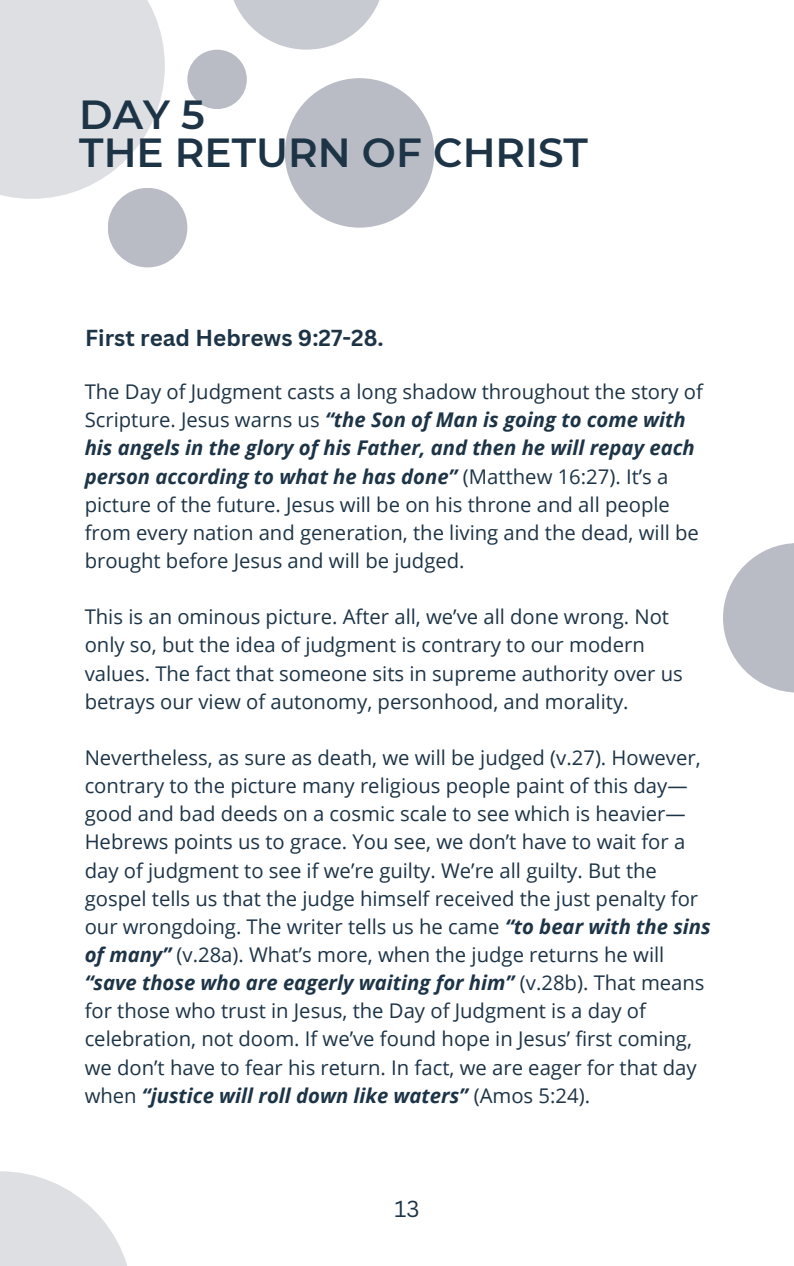
<style>
.page{position:relative;width:794px;height:1266px;background:#fff}
.page>*{position:absolute;margin:0;border:0;box-sizing:border-box;transform-origin:0 0}
.t1{font:600 40.5px "Montserrat";color:#1d3447}
.t2{font:700 22.5px "Canva Sans";color:#1d3447}
.t3{font:22.5px "Canva Sans";color:#1d3447}
.t4{font:20.25px/28.1px "Open Sans";color:#1d3447}
.s1{font-weight:700;font-style:italic}
</style>
<div class="page">
<svg style="left:0;top:0;width:165px;height:199px;background:#e1e2e6"></svg>
<div style="left:284px;top:78px;width:150px;height:150px;background:#b9bcc5;border-radius:50%"></div>
<div style="left:108px;top:188px;width:79px;height:79px;background:#b9bcc5;border-radius:50%"></div>
<svg style="left:233px;top:0;width:147px;height:50px;fill:#c8cad1"></svg>
<div style="left:187px;top:50px;width:60px;height:59px;background:#b9bcc5;border-radius:50%"></div>
<svg style="left:723px;top:543px;width:70px;height:149px;fill:#b9bcc5"></svg>
<svg style="left:0;top:1171px;width:127px;height:95px;fill:#dedfe3"></svg>
<p class="t1" style="left:79px;top:90px;width:127px">DAY 5</p>
<p class="t1" style="left:79px;top:128px;width:510px">THE RETURN OF CHRIST</p>
<p class="t2" style="left:85px;top:322px;width:300px">First read Hebrews 9:27-28.</p>
<p class="t4" style="left:85px;top:377px;width:619px">The Day of Judgment casts a long shadow throughout the story of Scripture. Jesus warns us <span class="s1">“the Son of Man is going to come with his angels in the glory of his Father, and then he will repay each person according to what he has done”</span> (Matthew 16:27). It’s a picture of the future. Jesus will be on his throne and all people from every nation and generation, the living and the dead, will be brought before Jesus and will be judged.</p>
<p class="t4" style="left:85px;top:602px;width:599px">This is an ominous picture. After all, we’ve all done wrong. Not only so, but the idea of judgment is contrary to our modern values. The fact that someone sits in supreme authority over us betrays our view of autonomy, personhood, and morality.</p>
<p class="t4" style="left:85px;top:743px;width:627px">Nevertheless, as sure as death, we will be judged (v.27). However, contrary to the picture many religious people paint of this day— good and bad deeds on a cosmic scale to see which is heavier— Hebrews points us to grace. You see, we don’t have to wait for a day of judgment to see if we’re guilty. We’re all guilty. But the gospel tells us that the judge himself received the just penalty for our wrongdoing. The writer tells us he came <span class="s1">“to bear with the sins of many”</span> (v.28a). What’s more, when the judge returns he will <span class="s1">“save those who are eagerly waiting for him”</span> (v.28b). That means for those who trust in Jesus, the Day of Judgment is a day of celebration, not doom. If we’ve found hope in Jesus’ first coming, we don’t have to fear his return. In fact, we are eager for that day when <span class="s1">“justice will roll down like waters”</span> (Amos 5:24).</p>
<p class="t3" style="left:394px;top:1192px;width:27px">13</p>
</div>
